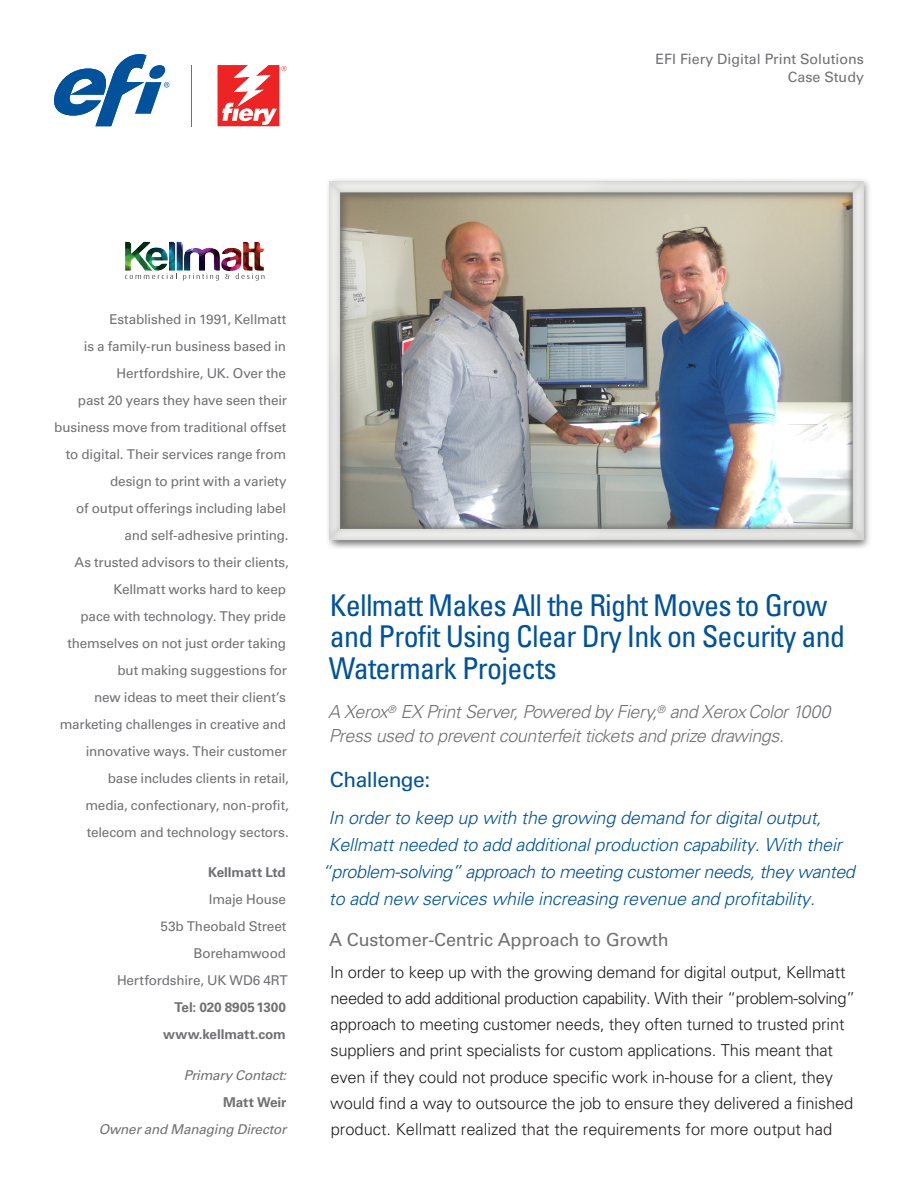
<style>
.page{position:relative;width:918px;height:1188px;background:#fff}
.page>*{position:absolute;margin:0;border:0;box-sizing:border-box;transform-origin:0 0}
.t1{font:condensed 30px/31.5px "Univers LT Std";letter-spacing:-.025em;color:#01529a}
.t2{font:21px "Univers LT Std";letter-spacing:-.025em;color:#01529a}
.t3{font:italic 300 18px "Univers LT Std";letter-spacing:-.01em;color:#01529a}
.t4{font:italic 300 18px/24px "Univers LT Std";letter-spacing:-.025em;color:#717074}
.t5{font:18px "Univers LT Std";letter-spacing:-.01em;color:#717074}
.t6{font:300 16.5px/26.2px "Univers LT Std";letter-spacing:-.01em;color:#231f20}
.t7{font:14.25px/18px "Univers LT Std";color:#717074;text-align:right}
.t8{font:13.5px/27px "Univers LT Std";letter-spacing:-.015em;color:#717074;text-align:right}
.t9{font:700 13.5px/27px "Univers LT Std";letter-spacing:-.005em;color:#717074;text-align:right}
.t10{font:italic 13.5px "Univers LT Std";letter-spacing:-.015em;color:#717074}
</style>
<div class="page">
<svg style="left:218px;top:65px;width:68px;height:61px"></svg>
<hr style="left:191px;top:65px;width:1px;height:61px;background:#717074">
<svg style="left:54px;top:54px;width:115px;height:72px"></svg>
<div style="left:325px;top:177px;width:547px;height:373px;background:#231f20;opacity:.35"></div>
<img style="left:330px;top:181px;width:534px;height:359px">
<img style="left:125px;top:242px;width:139px;height:29px">
<svg style="left:125px;top:273px;width:52px;height:6px"></svg>
<svg style="left:183px;top:274px;width:36px;height:7px"></svg>
<svg style="left:225px;top:274px;width:5px;height:5px"></svg>
<svg style="left:236px;top:273px;width:28px;height:8px"></svg>
<p class="t7" style="left:656px;top:50px;width:210px">EFI Fiery Digital Print Solutions<br>Case Study</p>
<p class="t8" style="left:54px;top:305px;width:236px">Established in 1991, Kellmatt<br>is a family-run business based in Hertfordshire, UK. Over the<br>past 20 years they have seen their business move from traditional offset to digital. Their services range from design to print with a variety<br>of output offerings including label and self-adhesive printing.<br>As trusted advisors to their clients, Kellmatt works hard to keep<br>pace with technology. They pride themselves on not just order taking but making suggestions for<br>new ideas to meet their client’s marketing challenges in creative and innovative ways. Their customer<br>base includes clients in retail,<br>media, confectionary, non-profit, telecom and technology sectors.</p>
<p class="t9" style="left:208px;top:859px;width:79px">Kellmatt Ltd</p>
<p class="t8" style="left:117px;top:886px;width:172px">Imaje House<br>53b Theobald Street<br>Borehamwood<br>Hertfordshire, UK WD6 4RT</p>
<p class="t9" style="left:163px;top:994px;width:125px">Tel: 020 8905 1300 www.kellmatt.com</p>
<p class="t10" style="left:184px;top:1067px;width:104px">Primary Contact:</p>
<p class="t9" style="left:223px;top:1088px;width:65px">Matt Weir</p>
<p class="t10" style="left:99px;top:1121px;width:189px">Owner and Managing Director</p>
<h1 class="t1" style="left:329px;top:589px;width:518px">Kellmatt Makes All the Right Moves to Grow and Profit Using Clear Dry Ink on Security and<br>Watermark Projects</h1>
<h3 class="t4" style="left:328px;top:700px;width:504px">A Xerox<sup>®</sup> EX Print Server, Powered by Fiery,<sup>®</sup> and Xerox Color 1000<br>Press used to prevent counterfeit tickets and prize drawings.</h3>
<h2 class="t2" style="left:330px;top:767px;width:102px">Challenge:</h2>
<h3 class="t3" style="left:329px;top:806px;width:495px">In order to keep up with the growing demand for digital output,</h3>
<h3 class="t3" style="left:329px;top:833px;width:515px">Kellmatt needed to add additional production capability. With their</h3>
<h3 class="t3" style="left:322px;top:860px;width:534px">“problem-solving” approach to meeting customer needs, they wanted</h3>
<h3 class="t3" style="left:329px;top:887px;width:488px">to add new services while increasing revenue and profitability.</h3>
<h3 class="t5" style="left:329px;top:929px;width:341px">A Customer-Centric Approach to Growth</h3>
<p class="t6" style="left:330px;top:959px;width:527px">In order to keep up with the growing demand for digital output, Kellmatt needed to add additional production capability. With their “problem-solving” approach to meeting customer needs, they often turned to trusted print suppliers and print specialists for custom applications. This meant that even if they could not produce specific work in-house for a client, they would find a way to outsource the job to ensure they delivered a finished product. Kellmatt realized that the requirements for more output had</p>
</div>
